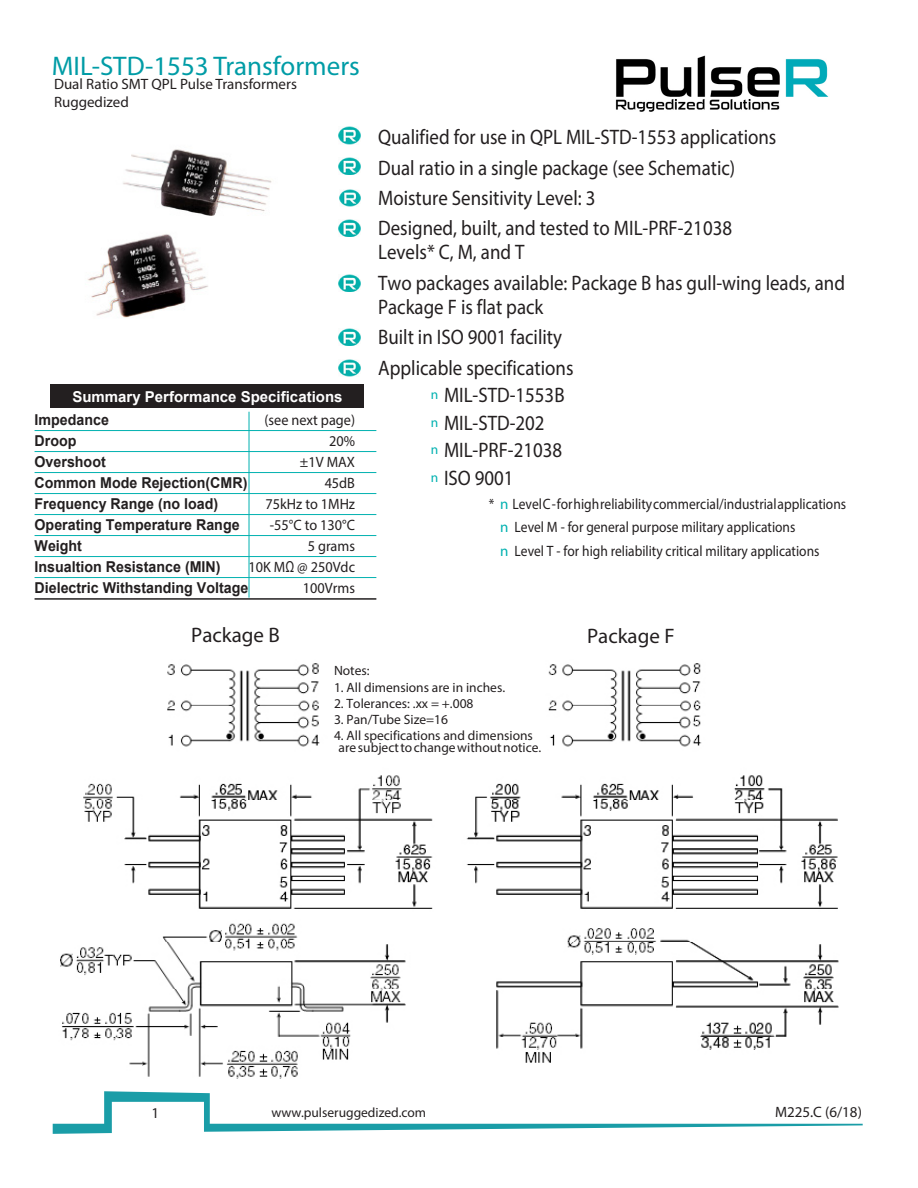
<style>
.page{position:relative;width:918px;height:1188px;background:#fff}
.page>*{position:absolute;margin:0;border:0;box-sizing:border-box;transform-origin:0 0}
.t1{font:27px "Myriad Pro";color:#009ca6}
.t2{font:21px/24px "Myriad Pro";color:#231f20;scale:.9 1}
.t3{font:21px "Myriad Pro";color:#231f20}
.t4{font:15px "Myriad Pro";color:#231f20;scale:.9 1}
.t5{font:700 15px "Arial";color:#231f20;scale:.95 1}
.t6{font:15px "Myriad Pro";color:#231f20;scale:.95 1}
.t7{font:15px/18px "Myriad Pro";color:#231f20}
.t8{font:700 15px "Arial";color:#fff}
.t9{font:13.5px "Myriad Pro";color:#231f20}
.s1{font-family:"Arial Narrow"}
.s2{font-size:13.5px;color:#00b1b0}
.s3{color:#00b1b0}
</style>
<div class="page">
<svg style="left:53px;top:1091px;width:810px;height:43px"></svg>
<img style="left:615px;top:55px;width:214px;height:57px">
<hr style="left:35px;top:430px;width:341px;height:1px;background:#00b1b0">
<hr style="left:35px;top:451px;width:341px;height:1px;background:#00b1b0">
<hr style="left:35px;top:472px;width:341px;height:1px;background:#00b1b0">
<hr style="left:35px;top:493px;width:341px;height:1px;background:#00b1b0">
<hr style="left:35px;top:514px;width:341px;height:1px;background:#00b1b0">
<hr style="left:35px;top:535px;width:341px;height:1px;background:#00b1b0">
<hr style="left:35px;top:556px;width:341px;height:1px;background:#00b1b0">
<hr style="left:35px;top:577px;width:341px;height:1px;background:#00b1b0">
<hr style="left:35px;top:598px;width:341px;height:2px;background:#231f20">
<div style="left:51px;top:384px;width:313px;height:24px;background:#231f20"></div>
<hr style="left:249px;top:412px;width:1px;height:186px;background:#00b1b0">
<img style="left:60px;top:663px;width:779px;height:416px">
<div style="left:333px;top:663px;width:210px;height:91px;background:#fff"></div>
<img style="left:339px;top:127px;width:21px;height:17px">
<img style="left:339px;top:157px;width:21px;height:18px">
<img style="left:339px;top:220px;width:21px;height:17px">
<img style="left:339px;top:274px;width:21px;height:17px">
<img style="left:339px;top:329px;width:21px;height:17px">
<img style="left:339px;top:359px;width:21px;height:17px">
<img style="left:339px;top:189px;width:21px;height:17px">
<img style="left:87px;top:149px;width:185px;height:169px">
<p class="t1" style="left:52px;top:50px;width:309px">MIL-STD-1553 Transformers</p>
<p class="t7" style="left:54px;top:75px;width:245px">Dual Ratio SMT QPL Pulse Transformers<br>Ruggedized</p>
<p class="t8" style="left:72px;top:386px;width:272px">Summary Performance Specifications</p>
<p class="t5" style="left:35px;top:409px;width:80px">Impedance</p>
<p class="t6" style="left:265px;top:410px;width:97px">(see next page)</p>
<p class="t5" style="left:35px;top:430px;width:46px">Droop</p>
<p class="t6" style="left:329px;top:431px;width:29px">20%</p>
<p class="t5" style="left:35px;top:451px;width:77px">Overshoot</p>
<p class="t6" style="left:300px;top:452px;width:59px">±1V MAX</p>
<p class="t5" style="left:35px;top:472px;width:226px">Common Mode Rejection(CMR)</p>
<p class="t6" style="left:325px;top:473px;width:33px">45dB</p>
<p class="t5" style="left:35px;top:493px;width:195px">Frequency Range (no load)</p>
<p class="t6" style="left:266px;top:494px;width:96px">75kHz to 1MHz</p>
<p class="t5" style="left:35px;top:514px;width:217px">Operating Temperature Range</p>
<p class="t6" style="left:270px;top:515px;width:91px">-55°C to 130°C</p>
<p class="t5" style="left:35px;top:535px;width:51px">Weight</p>
<p class="t6" style="left:308px;top:536px;width:51px">5 grams</p>
<p class="t5" style="left:35px;top:556px;width:197px">Insualtion Resistance (MIN)</p>
<p class="t6" style="left:249px;top:557px;width:114px">10K M<span class="s1">Ω</span> @ 250Vdc</p>
<p class="t5" style="left:35px;top:577px;width:227px">Dielectric Withstanding Voltage</p>
<p class="t6" style="left:303px;top:578px;width:56px">100Vrms</p>
<p class="t2" style="left:378px;top:125px;width:444px">Qualified for use in QPL MIL-STD-1553 applications</p>
<p class="t2" style="left:378px;top:155px;width:398px">Dual ratio in a single package (see Schematic)</p>
<p class="t2" style="left:378px;top:186px;width:243px">Moisture Sensitivity Level: 3</p>
<p class="t2" style="left:378px;top:216px;width:395px">Designed, built, and tested to MIL-PRF-21038<br>Levels* C, M, and T</p>
<p class="t2" style="left:378px;top:271px;width:520px">Two packages available: Package B has gull-wing leads, and<br>Package F is flat pack</p>
<p class="t2" style="left:378px;top:325px;width:206px">Built in ISO 9001 facility</p>
<p class="t2" style="left:378px;top:356px;width:219px">Applicable specifications</p>
<p class="t2" style="left:431px;top:383px;width:150px"><span class="s2">n</span> MIL-STD-1553B</p>
<p class="t2" style="left:431px;top:411px;width:128px"><span class="s2">n</span> MIL-STD-202</p>
<p class="t2" style="left:431px;top:438px;width:147px"><span class="s2">n</span> MIL-PRF-21038</p>
<p class="t2" style="left:431px;top:465px;width:93px"><span class="s2">n</span> ISO 9001</p>
<p class="t4" style="left:489px;top:494px;width:399px">* <span class="s3">n</span> Level C - for high reliability commercial/industrial applications</p>
<p class="t4" style="left:500px;top:518px;width:330px"><span class="s3">n</span> Level M - for general purpose military applications</p>
<p class="t4" style="left:500px;top:542px;width:356px"><span class="s3">n</span> Level T - for high reliability critical military applications</p>
<p class="t3" style="left:191px;top:622px;width:90px">Package B</p>
<p class="t3" style="left:587px;top:623px;width:89px">Package F</p>
<p class="t9" style="left:334px;top:663px;width:37px">Notes:</p>
<p class="t9" style="left:334px;top:679px;width:173px">1. All dimensions are in inches.</p>
<p class="t9" style="left:334px;top:695px;width:141px">2. Tolerances: .xx = +.008</p>
<p class="t9" style="left:334px;top:711px;width:116px">3. Pan/Tube Size=16</p>
<p class="t9" style="left:334px;top:727px;width:200px">4. All specifications and dimensions</p>
<p class="t9" style="left:339px;top:739px;width:204px">are subject to change without notice.</p>
<p class="t7" style="left:151px;top:1103px;width:9px">1</p>
<p class="t9" style="left:271px;top:1104px;width:156px">www.pulseruggedized.com</p>
<p class="t7" style="left:775px;top:1103px;width:88px">M225.C (6/18)</p>
</div>
